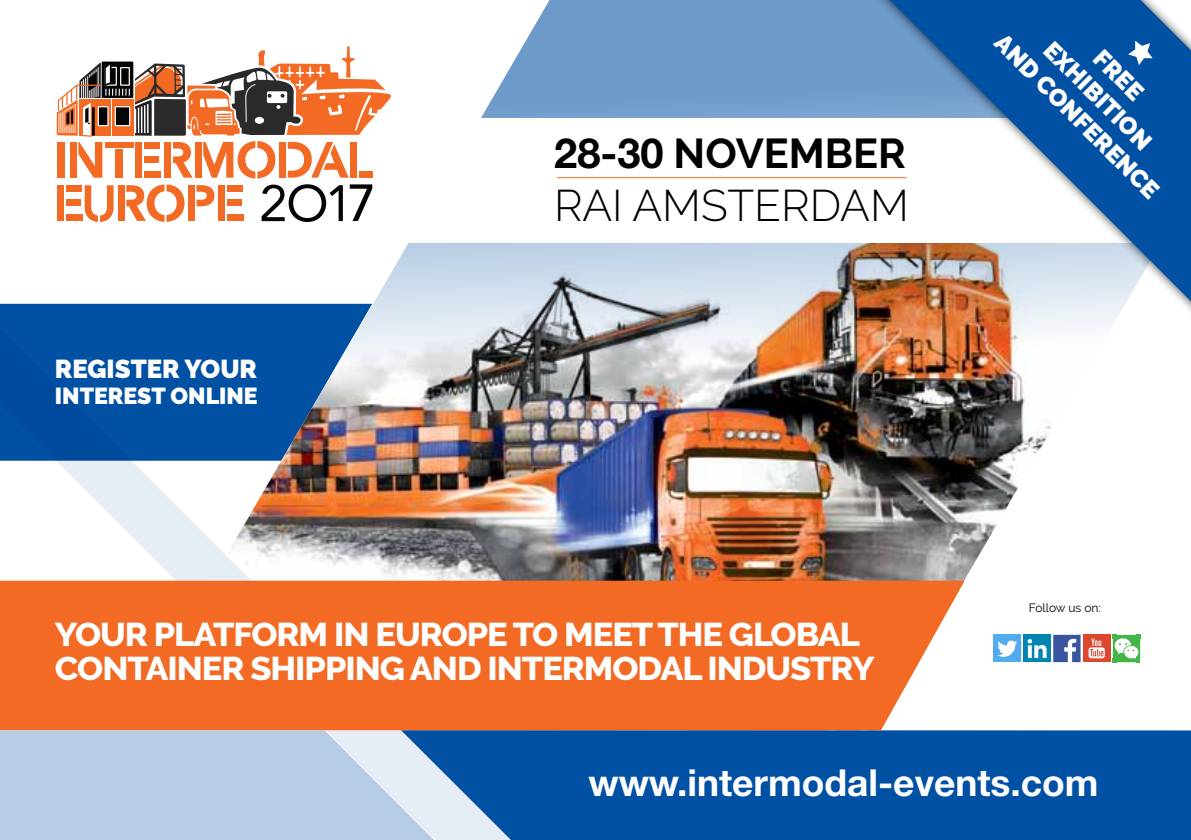
<style>
.page{position:relative;width:1191px;height:840px;background:#fff}
.page>*{position:absolute;margin:0;border:0;box-sizing:border-box;transform-origin:0 0}
.t1{font:300 44px "Raleway";color:#000}
.t2{font:700 41.6px "Raleway";color:#000}
.t3{font:700 37.2px "Helvetica Neue";color:#fff}
.t4{font:800 32.8px/33.8px "Raleway";letter-spacing:-.03em;color:#fff;scale:1.05 1}
.t5{font:900 25.8px "Raleway";color:#fff}
.t6{font:900 24.4px "Raleway";color:#fff}
.t7{font:900 23.2px "Raleway";color:#fff}
.t8{font:12px "Raleway";color:#000}
.s1{font-family:"Helvetica Neue"}
</style>
<div class="page">
<img style="left:184px;top:0;width:957px;height:663px">
<img style="left:0;top:253px;width:580px;height:477px">
<div style="left:401px;top:729px;width:790px;height:110px;background:#0050a3"></div>
<div style="left:382px;top:118px;width:809px;height:124px;background:#fff"></div>
<div style="left:66px;top:214px;width:17px;height:7px;background:#f26a24"></div>
<div style="left:66px;top:199px;width:15px;height:7px;background:#f26a24"></div>
<div style="left:66px;top:185px;width:16px;height:7px;background:#f26a24"></div>
<div style="left:58px;top:185px;width:6px;height:36px;background:#f26a24"></div>
<div style="left:227px;top:214px;width:16px;height:7px;background:#f26a24"></div>
<div style="left:227px;top:199px;width:15px;height:7px;background:#f26a24"></div>
<div style="left:227px;top:185px;width:15px;height:7px;background:#f26a24"></div>
<div style="left:218px;top:185px;width:7px;height:36px;background:#f26a24"></div>
<div style="left:118px;top:185px;width:6px;height:36px;background:#f26a24"></div>
<svg style="left:126px;top:184px;width:58px;height:38px"></svg>
<div style="left:188px;top:185px;width:6px;height:36px;background:#f26a24"></div>
<svg style="left:196px;top:185px;width:18px;height:21px"></svg>
<svg style="left:85px;top:185px;width:29px;height:37px"></svg>
<svg style="left:262px;top:184px;width:81px;height:38px"></svg>
<svg style="left:57px;top:46px;width:336px;height:132px"></svg>
<svg style="left:350px;top:184px;width:22px;height:37px"></svg>
<div style="left:847px;top:0;width:344px;height:341px;background:#000;opacity:.75"></div>
<svg style="left:889px;top:0;width:302px;height:301px"></svg>
<svg style="left:1128px;top:41px;width:24px;height:24px"></svg>
<hr style="left:557px;top:177px;width:349px;height:1px;background:#f26a24">
<div style="left:0;top:580px;width:964px;height:149px;background:#f26a24"></div>
<svg style="left:0;top:730px;width:451px;height:109px;fill:#b6cce4"></svg>
<div style="left:993px;top:634px;width:28px;height:27px;background:#50abf1"></div>
<svg style="left:997px;top:640px;width:20px;height:16px"></svg>
<div style="left:1023px;top:634px;width:27px;height:27px;background:#0084b1"></div>
<svg style="left:1027px;top:639px;width:19px;height:18px"></svg>
<svg style="left:1053px;top:634px;width:27px;height:27px"></svg>
<div style="left:1083px;top:634px;width:27px;height:27px;background:#dc472e"></div>
<svg style="left:1088px;top:638px;width:16px;height:20px"></svg>
<svg style="left:1112px;top:634px;width:28px;height:27px"></svg>
<p class="t5" style="left:55px;top:354px;width:203px">REGISTER YOUR</p>
<p class="t7" style="left:55px;top:382px;width:204px">INTEREST ONLINE</p>
<p class="t2" style="left:554px;top:129px;width:353px"><span class="s1">28-30</span> NOVEMBER</p>
<h1 class="t1" style="left:554px;top:180px;width:356px">RAI AMSTERDAM</h1>
<p class="t4" style="left:55px;top:618px;width:782px">YOUR PLATFORM IN EUROPE TO MEET THE GLOBAL<br>CONTAINER SHIPPING AND INTERMODAL INDUSTRY</p>
<p class="t6" style="left:1009px;top:28px;width:222px;rotate:45deg">AND CONFERENCE</p>
<p class="t6" style="left:1057px;top:36px;width:143px;rotate:45deg">EXHIBITION</p>
<p class="t6" style="left:1107px;top:44px;width:61px;rotate:45deg">FREE</p>
<p class="t8" style="left:1028px;top:600px;width:74px">Follow us on:</p>
<p class="t3" style="left:588px;top:759px;width:511px">www.intermodal-events.com</p>
</div>
